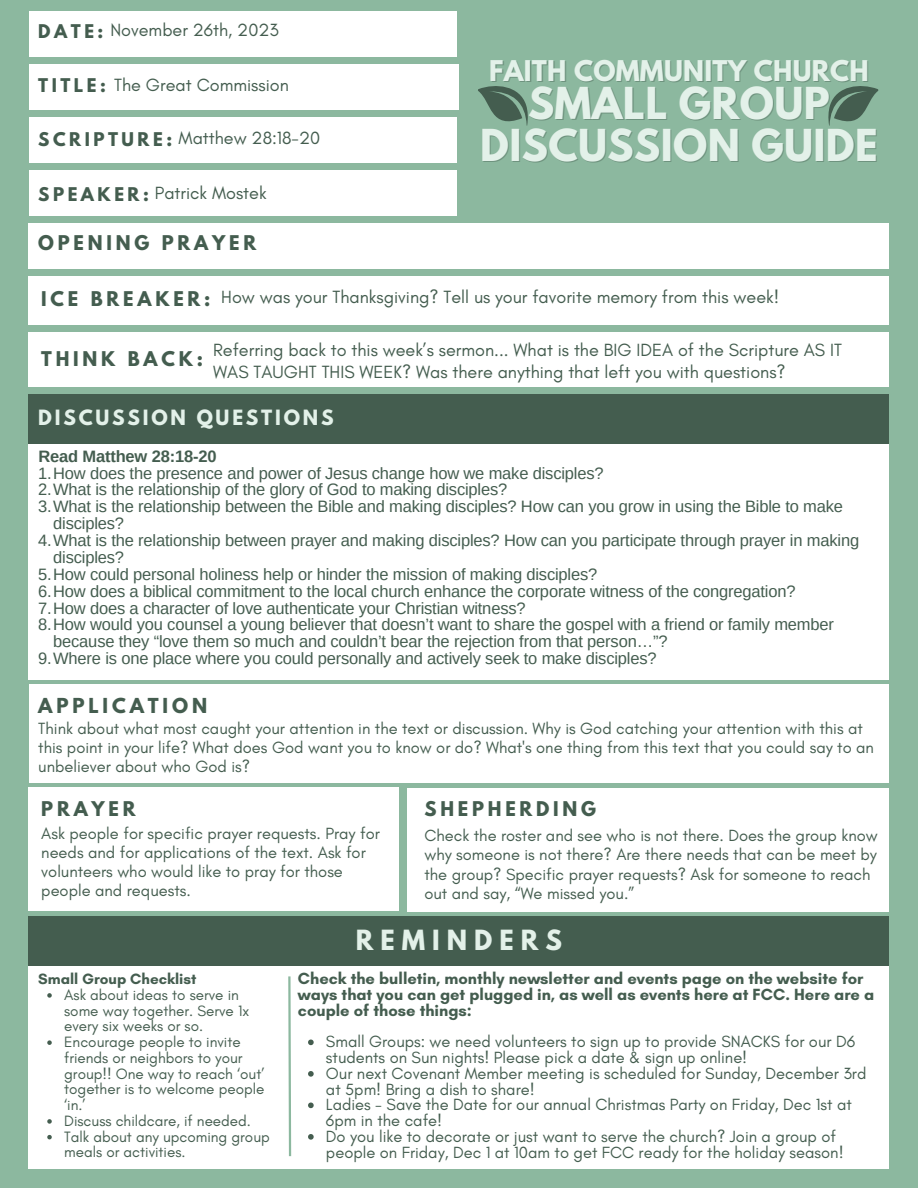
<style>
.page{position:relative;width:918px;height:1188px;background:#8cb89f}
.page>*{position:absolute;margin:0;border:0;box-sizing:border-box;transform-origin:0 0}
.t1{font:700 39px "League Spartan";letter-spacing:.01em;color:#e3f1e9}
.t2{font:700 25.35px "League Spartan";letter-spacing:.01em;color:#e3f1e9}
.t3{font:700 24.6px "League Spartan";letter-spacing:.285em;color:#e3f1e9}
.t4{font:700 18.6px "League Spartan";letter-spacing:.15em;color:#e3f1e9}
.t5{font:700 18.3px "League Spartan";letter-spacing:.21em;color:#445d4f}
.t6{font:18px/21.3px "Glacial Indifference";color:#445d4f}
.t7{font:700 18px "League Spartan";letter-spacing:.21em;color:#445d4f}
.t8{font:700 16.8px "League Spartan";letter-spacing:.21em;color:#445d4f}
.t9{font:16.5px/19.2px "Glacial Indifference";color:#445d4f}
.t10{font:16.5px/16.8px "Arimo";letter-spacing:-.01em;color:#445d4f}
.t11{font:700 16.5px/15.8px "Glacial Indifference";color:#445d4f}
.t12{font:700 16.5px "Arimo";letter-spacing:-.01em;color:#445d4f}
.t13{font:15.3px/15.8px "Glacial Indifference";color:#445d4f}
.t14{font:700 15.3px "Glacial Indifference";color:#445d4f}
</style>
<div class="page">
<div style="left:29px;top:276px;width:860px;height:49px;background:#fff"></div>
<div style="left:29px;top:394px;width:860px;height:286px;background:#fff"></div>
<div style="left:29px;top:394px;width:860px;height:49px;background:#445d4f"></div>
<div style="left:29px;top:332px;width:860px;height:55px;background:#fff"></div>
<div style="left:29px;top:684px;width:860px;height:99px;background:#fff"></div>
<div style="left:29px;top:788px;width:370px;height:123px;background:#fff"></div>
<div style="left:407px;top:788px;width:482px;height:123px;background:#fff"></div>
<div style="left:29px;top:919px;width:860px;height:250px;background:#fff"></div>
<div style="left:29px;top:916px;width:860px;height:49px;background:#445d4f"></div>
<div style="left:29px;top:11px;width:427px;height:46px;background:#fff"></div>
<div style="left:29px;top:64px;width:429px;height:46px;background:#fff"></div>
<div style="left:29px;top:117px;width:427px;height:46px;background:#fff"></div>
<div style="left:29px;top:170px;width:427px;height:46px;background:#fff"></div>
<div style="left:29px;top:223px;width:860px;height:46px;background:#fff"></div>
<svg style="left:47px;top:993px;width:5px;height:5px"></svg>
<svg style="left:47px;top:1040px;width:5px;height:5px"></svg>
<svg style="left:47px;top:1119px;width:5px;height:5px"></svg>
<svg style="left:47px;top:1135px;width:5px;height:4px"></svg>
<svg style="left:308px;top:1040px;width:6px;height:5px"></svg>
<svg style="left:308px;top:1071px;width:6px;height:6px"></svg>
<svg style="left:308px;top:1103px;width:6px;height:5px"></svg>
<svg style="left:308px;top:1134px;width:6px;height:6px"></svg>
<svg style="left:828px;top:86px;width:50px;height:40px"></svg>
<svg style="left:478px;top:86px;width:50px;height:40px"></svg>
<svg style="left:288px;top:976px;width:4px;height:181px"></svg>
<p class="t6" style="left:110px;top:19px;width:170px">November 26th, 2023</p>
<p class="t6" style="left:114px;top:74px;width:176px">The Great Commission</p>
<p class="t6" style="left:179px;top:127px;width:143px">Matthew 28:18-20</p>
<p class="t6" style="left:155px;top:182px;width:113px">Patrick Mostek</p>
<p class="t7" style="left:38px;top:234px;width:220px">OPENING PRAYER</p>
<p class="t8" style="left:38px;top:23px;width:67px">DATE:</p>
<p class="t8" style="left:38px;top:77px;width:69px">TITLE:</p>
<p class="t8" style="left:38px;top:131px;width:135px">SCRIPTURE:</p>
<p class="t8" style="left:38px;top:186px;width:112px">SPEAKER:</p>
<p class="t2" style="left:489px;top:58px;width:381px">FAITH COMMUNITY CHURCH</p>
<p class="t1" style="left:528px;top:84px;width:303px">SMALL GROUP</p>
<p class="t1" style="left:480px;top:126px;width:399px">DISCUSSION GUIDE</p>
<p class="t7" style="left:41px;top:290px;width:171px">ICE BREAKER:</p>
<p class="t6" style="left:221px;top:286px;width:559px">How was your Thanksgiving? Tell us your favorite memory from this week!</p>
<p class="t7" style="left:41px;top:350px;width:163px">THINK BACK:</p>
<p class="t6" style="left:213px;top:339px;width:630px">Referring back to this week’s sermon... What is the BIG IDEA of the Scripture AS IT<br>WAS TAUGHT THIS WEEK? Was there anything that left you with questions?</p>
<p class="t4" style="left:38px;top:409px;width:297px">DISCUSSION QUESTIONS</p>
<p class="t12" style="left:38px;top:447px;width:180px">Read Matthew 28:18-20</p>
<p class="t10" style="left:38px;top:464px;width:567px">1.How does the presence and power of Jesus change how we make disciples?</p>
<p class="t10" style="left:38px;top:481px;width:471px">2.What is the relationship of the glory of God to making disciples?</p>
<p class="t10" style="left:53px;top:498px;width:791px;text-indent:-15px">3.What is the relationship between the Bible and making disciples? How can you grow in using the Bible to make disciples?</p>
<p class="t10" style="left:53px;top:532px;width:807px;text-indent:-15px">4.What is the relationship between prayer and making disciples? How can you participate through prayer in making disciples?</p>
<p class="t10" style="left:38px;top:566px;width:561px">5.How could personal holiness help or hinder the mission of making disciples?</p>
<p class="t10" style="left:38px;top:583px;width:759px">6.How does a biblical commitment to the local church enhance the corporate witness of the congregation?</p>
<p class="t10" style="left:38px;top:599px;width:489px">7.How does a character of love authenticate your Christian witness?</p>
<p class="t10" style="left:53px;top:616px;width:782px;text-indent:-15px">8.How would you counsel a young believer that doesn’t want to share the gospel with a friend or family member because they “love them so much and couldn’t bear the rejection from that person…”?</p>
<p class="t10" style="left:38px;top:650px;width:620px">9.Where is one place where you could personally and actively seek to make disciples?</p>
<p class="t5" style="left:38px;top:697px;width:170px">APPLICATION</p>
<p class="t9" style="left:38px;top:718px;width:837px">Think about what most caught your attention in the text or discussion. Why is God catching your attention with this at this point in your life? What does God want you to know or do? What's one thing from this text that you could say to an unbeliever about who God is?</p>
<p class="t7" style="left:41px;top:800px;width:96px">PRAYER</p>
<p class="t9" style="left:41px;top:824px;width:340px">Ask people for specific prayer requests. Pray for needs and for applications of the text. Ask for volunteers who would like to pray for those people and requests.</p>
<p class="t7" style="left:424px;top:800px;width:173px">SHEPHERDING</p>
<p class="t9" style="left:424px;top:826px;width:455px">Check the roster and see who is not there. Does the group know why someone is not there? Are there needs that can be meet by the group? Specific prayer requests? Ask for someone to reach out and say, “We missed you.”</p>
<p class="t14" style="left:38px;top:970px;width:160px">Small Group Checklist</p>
<p class="t13" style="left:64px;top:987px;width:187px">Ask about ideas to serve in some way together. Serve 1x every six weeks or so.</p>
<p class="t13" style="left:64px;top:1034px;width:202px">Encourage people to invite friends or neighbors to your group!! One way to reach ‘out’ together is to welcome people ‘in.’</p>
<p class="t13" style="left:64px;top:1113px;width:188px">Discuss childcare, if needed.</p>
<p class="t13" style="left:64px;top:1128px;width:207px">Talk about any upcoming group meals or activities.</p>
<p class="t3" style="left:356px;top:928px;width:208px">REMINDERS</p>
<p class="t11" style="left:298px;top:971px;width:578px">Check the bulletin, monthly newsletter and events page on the website for ways that you can get plugged in, as well as events here at FCC. Here are a couple of those things:</p>
<p class="t9" style="left:326px;top:1034px;width:531px;line-height:15.8px">Small Groups: we need volunteers to sign up to provide SNACKS for our D6 students on Sun nights! Please pick a date &amp; sign up online!</p>
<p class="t9" style="left:326px;top:1065px;width:542px;line-height:15.8px">Our next Covenant Member meeting is scheduled for Sunday, December 3rd at 5pm! Bring a dish to share!</p>
<p class="t9" style="left:326px;top:1097px;width:527px;line-height:15.8px">Ladies - Save the Date for our annual Christmas Party on Friday, Dec 1st at<br>6pm in the cafe!</p>
<p class="t9" style="left:326px;top:1128px;width:519px;line-height:15.8px">Do you like to decorate or just want to serve the church? Join a group of people on Friday, Dec 1 at 10am to get FCC ready for the holiday season!</p>
</div>
